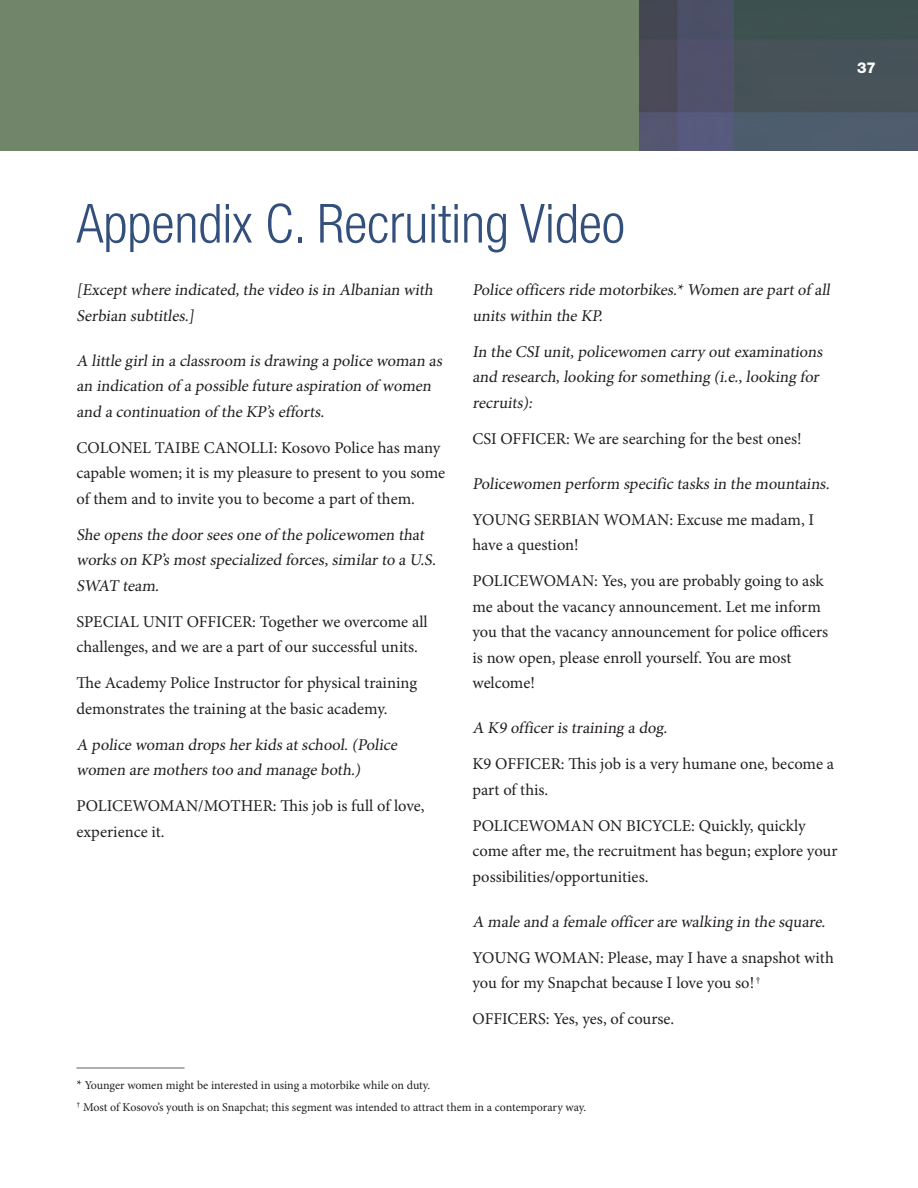
<style>
.page{position:relative;width:918px;height:1188px;background:#fff}
.page>*{position:absolute;margin:0;border:0;box-sizing:border-box;transform-origin:0 0}
.t1{font:300 condensed 54px "Helvetica Neue LT Std";color:#334f7c}
.t2{font:16.5px/25.5px "Minion Pro";letter-spacing:-.005em;color:#231f20}
.t3{font:800 15px "Helvetica Neue LT Std";color:#fff}
.t4{font:12px/22.5px "Minion Pro";letter-spacing:-.005em;color:#231f20}
.s1{font-size:13.5px}
</style>
<div class="page">
<div style="left:0;top:0;width:639px;height:151px;background:#71856a"></div>
<img style="left:639px;top:0;width:279px;height:151px">
<hr style="left:76px;top:1067px;width:108px;height:2px;background:#939598">
<p class="t3" style="left:857px;top:59px;width:20px">37</p>
<h2 class="t1" style="left:76px;top:192px;width:550px">Appendix C. Recruiting Video</h2>
<p class="t2" style="left:76px;top:277px;width:361px">[Exceptwhere indicated,the video is in Albanian with<br>Serbian subtitles.]</p>
<p class="t2" style="left:76px;top:348px;width:370px">A little girlin a classroom is drawing a police woman as an indication of a possible future aspiration of women and a continuation of the KP’s efforts.</p>
<p class="t2" style="left:76px;top:435px;width:370px">COLONEL TAIBE CANOLLI: Kosovo Police has many capable women; it is my pleasure to present to you some of them and to invite you to become a part of them.</p>
<p class="t2" style="left:76px;top:522px;width:364px">She opens the door sees one of the policewomen that works on KP’s mostspecialized forces,similar to a U.S.<br>SWAT team.</p>
<p class="t2" style="left:76px;top:609px;width:353px">SPECIAL UNIT OFFICER: Together we overcome all challenges, and we are a part of our successful units.</p>
<p class="t2" style="left:76px;top:670px;width:342px">The Academy Police Instructor for physical training demonstrates the training at the basic academy.</p>
<p class="t2" style="left:76px;top:732px;width:325px">A police woman drops her kids atschool.(Police women are mothers too and manage both.)</p>
<p class="t2" style="left:76px;top:793px;width:350px">POLICEWOMAN/MOTHER: This job is full of love, experience it.</p>
<p class="t2" style="left:472px;top:277px;width:362px">Police officers ride motorbikes.<sup>35</sup>* Women are partof all units within the KP.</p>
<p class="t2" style="left:472px;top:339px;width:355px">In the CSIunit,policewomen carry outexaminations and research,looking for something (i.e.,looking for recruits):</p>
<p class="t2" style="left:472px;top:426px;width:331px">CSI OFFICER: We are searching for the best ones!</p>
<p class="t2" style="left:472px;top:471px;width:362px">Policewomen perform specific tasks in the mountains.</p>
<p class="t2" style="left:472px;top:507px;width:343px">YOUNG SERBIAN WOMAN: Excuse me madam, I have a question!</p>
<p class="t2" style="left:472px;top:568px;width:357px">POLICEWOMAN: Yes, you are probably going to ask me about the vacancy announcement. Let me inform you that the vacancy announcement for police officers is now open, please enroll yourself. You are most welcome!</p>
<p class="t2" style="left:472px;top:715px;width:200px">A K9 officer is training a dog.</p>
<p class="t2" style="left:472px;top:751px;width:363px">K9 OFFICER: This job is a very humane one, become a part of this.</p>
<p class="t2" style="left:472px;top:813px;width:366px">POLICEWOMAN ON BICYCLE: Quickly, quickly come after me, the recruitment has begun; explore your possibilities/opportunities.</p>
<p class="t2" style="left:472px;top:909px;width:358px">A male and a female officer are walking in the square.</p>
<p class="t2" style="left:472px;top:945px;width:363px">YOUNG WOMAN: Please, may I have a snapshot with you for my Snapchat because I love you so!<sup>36</sup><sup>†</sup></p>
<p class="t2" style="left:472px;top:1006px;width:203px">OFFICERS: Yes, yes, of course.</p>
<p class="t4" style="left:76px;top:1074px;width:511px"><span class="s1">*</span> Younger women might be interested in using a motorbike while on duty.<br><sup>†</sup> Most of Kosovo’s youth is on Snapchat; this segment was intended to attract them in a contemporary way.</p>
</div>
